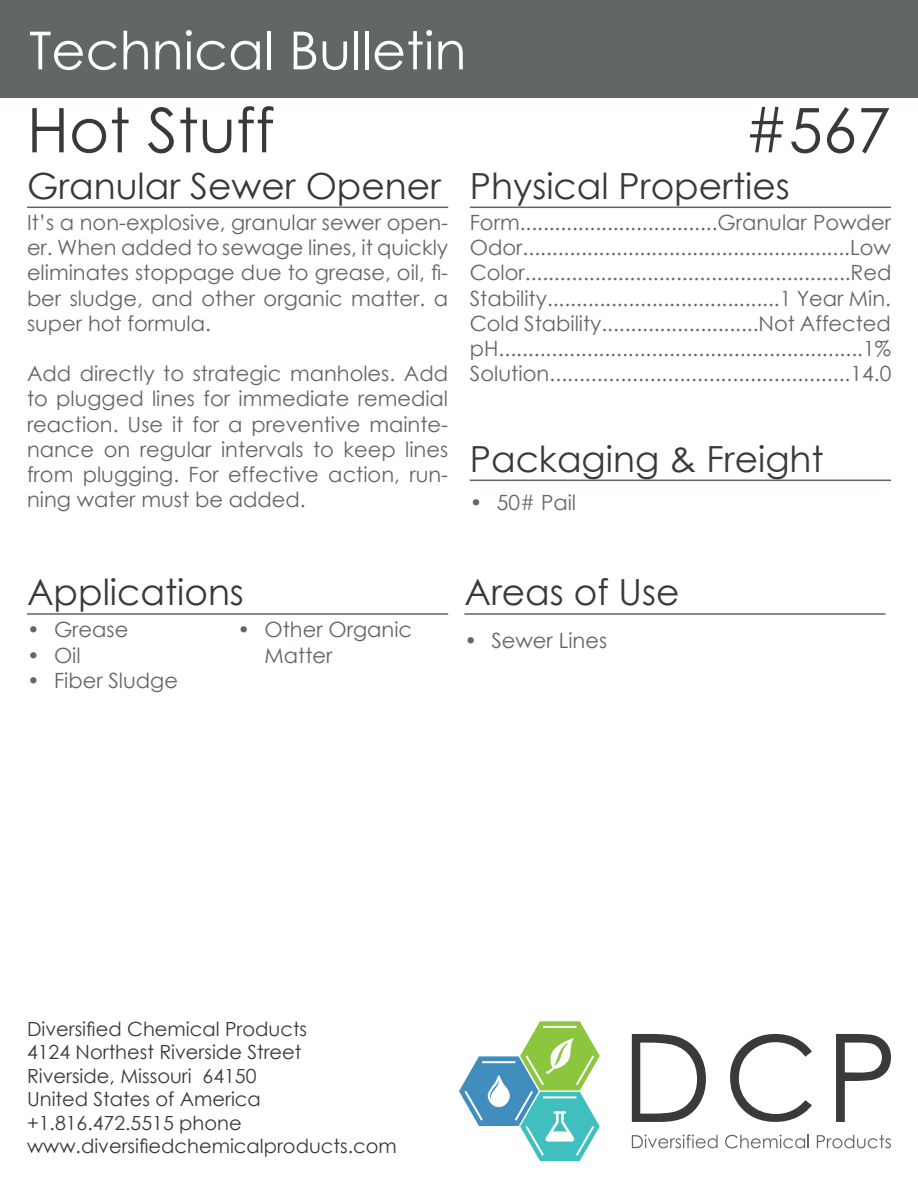
<style>
.page{position:relative;width:918px;height:1188px;background:#fff}
.page>*{position:absolute;margin:0;border:0;box-sizing:border-box;transform-origin:0 0}
.t1{font:61.5px "Century Gothic";color:#383a39}
.t2{font:52.5px "Century Gothic";color:#fff}
.t3{font:36px "Century Gothic";color:#383a39}
.t4{font:21px/25.2px "Century Gothic";color:#616666;text-align:justify}
.t5{font:19.5px "Century Gothic";color:#383a39}
</style>
<div class="page">
<svg style="left:836px;top:1034px;width:55px;height:88px"></svg>
<svg style="left:730px;top:1034px;width:82px;height:88px"></svg>
<svg style="left:632px;top:1034px;width:74px;height:88px"></svg>
<svg style="left:632px;top:1135px;width:86px;height:13px"></svg>
<svg style="left:725px;top:1135px;width:84px;height:13px"></svg>
<svg style="left:817px;top:1135px;width:74px;height:13px"></svg>
<svg style="left:459px;top:1021px;width:141px;height:140px"></svg>
<div style="left:0;top:0;width:918px;height:97px;background:#616666"></div>
<hr style="left:27px;top:207px;width:421px;height:1px;background:#616666">
<hr style="left:27px;top:613px;width:421px;height:2px;background:#616666">
<hr style="left:464px;top:613px;width:422px;height:2px;background:#616666">
<hr style="left:470px;top:207px;width:421px;height:1px;background:#616666">
<hr style="left:470px;top:480px;width:421px;height:1px;background:#616666">
<p class="t2" style="left:29px;top:14px;width:439px">Technical Bulletin</p>
<p class="t1" style="left:27px;top:87px;width:249px">Hot Stuff</p>
<p class="t1" style="left:744px;top:87px;width:148px">#567</p>
<p class="t3" style="left:27px;top:160px;width:416px">Granular Sewer Opener</p>
<p class="t4" style="left:27px;top:209px;width:423px">It’s a non-explosive, granular sewer open&shy;er. When added to sewage lines, it quickly eliminates stoppage due to grease, oil, fi&shy;ber sludge, and other organic matter. a super hot formula.</p>
<p class="t4" style="left:27px;top:361px;width:423px">Add directly to strategic manholes. Add to plugged lines for immediate remedial reaction. Use it for a preventive mainte&shy;nance on regular intervals to keep lines from plugging. For effective action, run&shy;ning water must be added.</p>
<p class="t3" style="left:470px;top:160px;width:322px">Physical Properties</p>
<p class="t4" style="left:470px;top:209px;width:423px">Form..................................Granular Powder</p>
<p class="t4" style="left:470px;top:235px;width:423px">Odor........................................................Low</p>
<p class="t4" style="left:470px;top:260px;width:423px">Color........................................................Red</p>
<p class="t4" style="left:470px;top:285px;width:423px">Stability........................................1 Year Min.</p>
<p class="t4" style="left:470px;top:310px;width:423px">Cold Stability...........................Not Affected</p>
<p class="t4" style="left:470px;top:335px;width:423px">pH..............................................................1%</p>
<p class="t4" style="left:470px;top:361px;width:423px">Solution...................................................14.0</p>
<p class="t3" style="left:470px;top:433px;width:355px">Packaging &amp; Freight</p>
<p class="t4" style="left:470px;top:489px;width:108px">• 50# Pail</p>
<p class="t3" style="left:27px;top:567px;width:218px">Applications</p>
<p class="t4" style="left:27px;top:617px;width:103px">• Grease</p>
<p class="t4" style="left:27px;top:642px;width:55px">• Oil</p>
<p class="t4" style="left:27px;top:667px;width:153px">• Fiber Sludge</p>
<p class="t4" style="left:265px;top:617px;width:149px;text-indent:-27px">• Other Organic<br>Matter</p>
<p class="t3" style="left:464px;top:567px;width:217px">Areas of Use</p>
<p class="t4" style="left:464px;top:627px;width:144px">• Sewer Lines</p>
<p class="t5" style="left:27px;top:1015px;width:282px">Diversified Chemical Products</p>
<p class="t5" style="left:27px;top:1039px;width:276px">4124 Northest Riverside Street</p>
<p class="t5" style="left:27px;top:1062px;width:231px">Riverside, Missouri 64150</p>
<p class="t5" style="left:27px;top:1085px;width:235px">United States of America</p>
<p class="t5" style="left:27px;top:1109px;width:216px">+1.816.472.5515 phone</p>
<p class="t5" style="left:27px;top:1132px;width:371px">www.diversifiedchemicalproducts.com</p>
</div>
